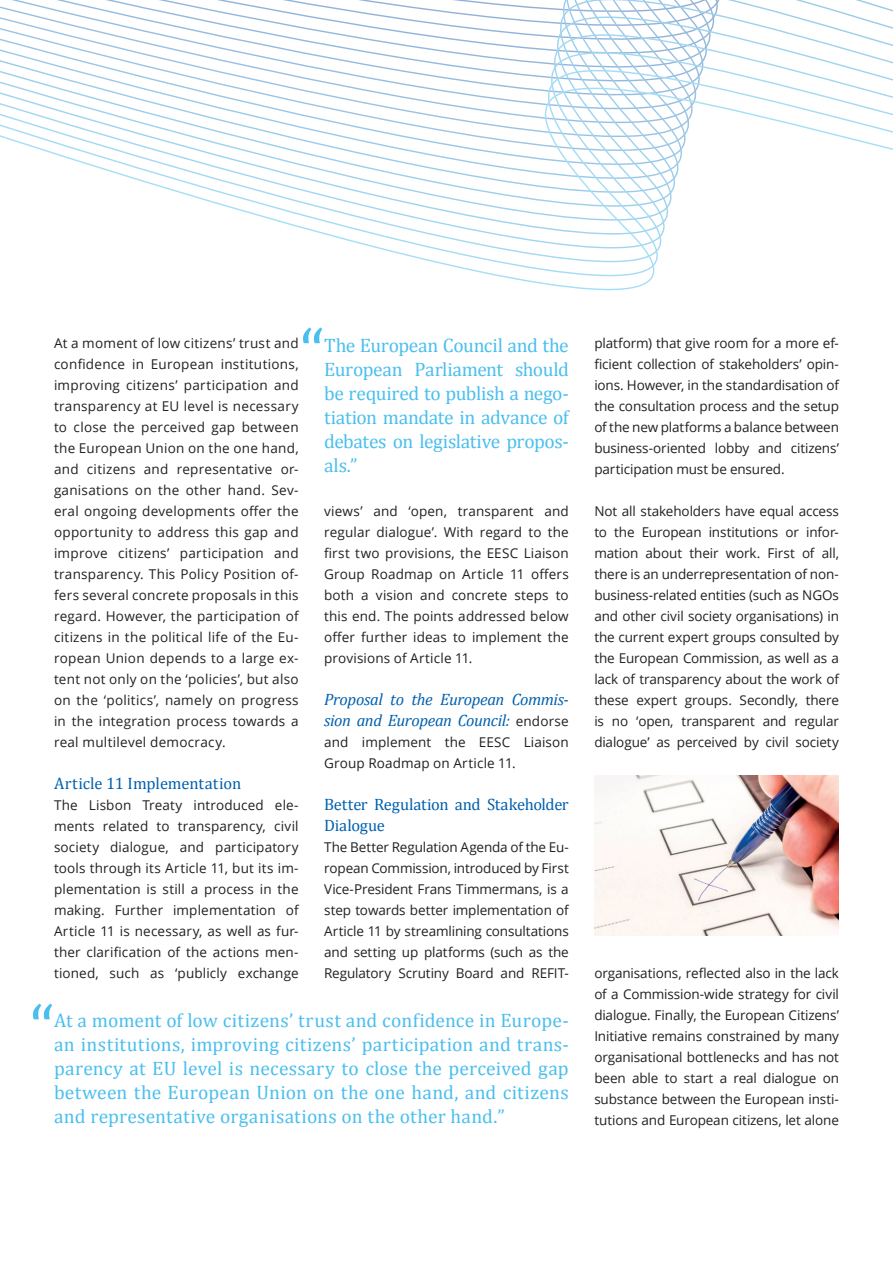
<style>
.page{position:relative;width:893px;height:1263px;background:#fff}
.page>*{position:absolute;margin:0;border:0;box-sizing:border-box;transform-origin:0 0}
.t1{font:19.5px/24px "Cambria";letter-spacing:-.005em;color:#4abfee;text-align:justify}
.t2{font:16.5px/21px "Cambria";letter-spacing:-.01em;color:#0160ae}
.t3{font:italic 16.5px/21px "Cambria";letter-spacing:-.025em;color:#0160ae}
.t4{font:13.5px/21px "Open Sans";letter-spacing:.005em;color:#231f20;text-align:justify}
.s1{font-family:"Open Sans";font-style:normal;font-size:13.5px;color:#231f20}
</style>
<div class="page">
<svg style="left:0;top:0;width:893px;height:290px"></svg>
<svg style="left:303px;top:327px;width:19px;height:16px"></svg>
<svg style="left:33px;top:1003px;width:19px;height:16px"></svg>
<img style="left:594px;top:775px;width:245px;height:160px">
<p class="t4" style="left:54px;top:332px;width:246px">At a moment of low citizens’ trust and confidence in European institutions, improving citizens’ participation and transparency at EU level is necessary to close the perceived gap between the European Union on the one hand, and citizens and representative or&shy;ganisations on the other hand. Sev&shy;eral ongoing developments offer the opportunity to address this gap and improve citizens’ participation and transparency. This Policy Position of&shy;fers several concrete proposals in this regard. However, the participation of citizens in the political life of the Eu&shy;ropean Union depends to a large ex&shy;tent not only on the ‘policies’, but also on the ‘politics’, namely on progress in the integration process towards a real multilevel democracy.</p>
<p class="t2" style="left:54px;top:773px;width:189px">Article 11 Implementation</p>
<p class="t4" style="left:54px;top:794px;width:246px">The Lisbon Treaty introduced ele&shy;ments related to transparency, civil society dialogue, and participatory tools through its Article 11, but its im&shy;plementation is still a process in the making. Further implementation of Article 11 is necessary, as well as fur&shy;ther clarification of the actions men&shy;tioned, such as ‘publicly exchange</p>
<h1 class="t1" style="left:324px;top:333px;width:246px">The European Council and the European Parliament should be required to publish a nego&shy;tiation mandate in advance of debates on legislative propos&shy;als.”</h1>
<p class="t4" style="left:324px;top:500px;width:246px">views’ and ‘open, transparent and regular dialogue’. With regard to the first two provisions, the EESC Liaison Group Roadmap on Article 11 offers both a vision and concrete steps to this end. The points addressed below offer further ideas to implement the provisions of Article 11.</p>
<p class="t3" style="left:324px;top:688px;width:246px">Proposal to the European Commis&shy;sion and European Council: <span class="s1">endorse</span></p>
<p class="t4" style="left:324px;top:731px;width:246px">and implement the EESC Liaison<br>Group Roadmap on Article 11.</p>
<p class="t2" style="left:324px;top:794px;width:246px">Better Regulation and Stakeholder<br>Dialogue</p>
<p class="t4" style="left:324px;top:836px;width:246px">The Better Regulation Agenda of the Eu&shy;ropean Commission, introduced by First Vice-President Frans Timmermans, is a step towards better implementation of Article 11 by streamlining consultations and setting up platforms (such as the Regulatory Scrutiny Board and REFIT-</p>
<p class="t1" style="left:54px;top:1008px;width:516px">At a moment of low citizens’ trust and confidence in Europe&shy;an institutions, improving citizens’ participation and trans&shy;parency at EU level is necessary to close the perceived gap between the European Union on the one hand, and citizens and representative organisations on the other hand.”</p>
<p class="t4" style="left:594px;top:332px;width:246px">platform) that give room for a more ef&shy;ficient collection of stakeholders’ opin&shy;ions. However, in the standardisation of the consultation process and the setup of the new platforms a balance between business-oriented lobby and citizens’ participation must be ensured.</p>
<p class="t4" style="left:594px;top:500px;width:246px">Not all stakeholders have equal access to the European institutions or infor&shy;mation about their work. First of all, there is an underrepresentation of non&shy;business-related entities (such as NGOs and other civil society organisations) in the current expert groups consulted by the European Commission, as well as a lack of transparency about the work of these expert groups. Secondly, there is no ‘open, transparent and regular dialogue’ as perceived by civil society</p>
<p class="t4" style="left:594px;top:962px;width:246px">organisations, reflected also in the lack of a Commission-wide strategy for civil dialogue. Finally, the European Citizens’ Initiative remains constrained by many organisational bottlenecks and has not been able to start a real dialogue on substance between the European insti&shy;tutions and European citizens, let alone</p>
</div>
